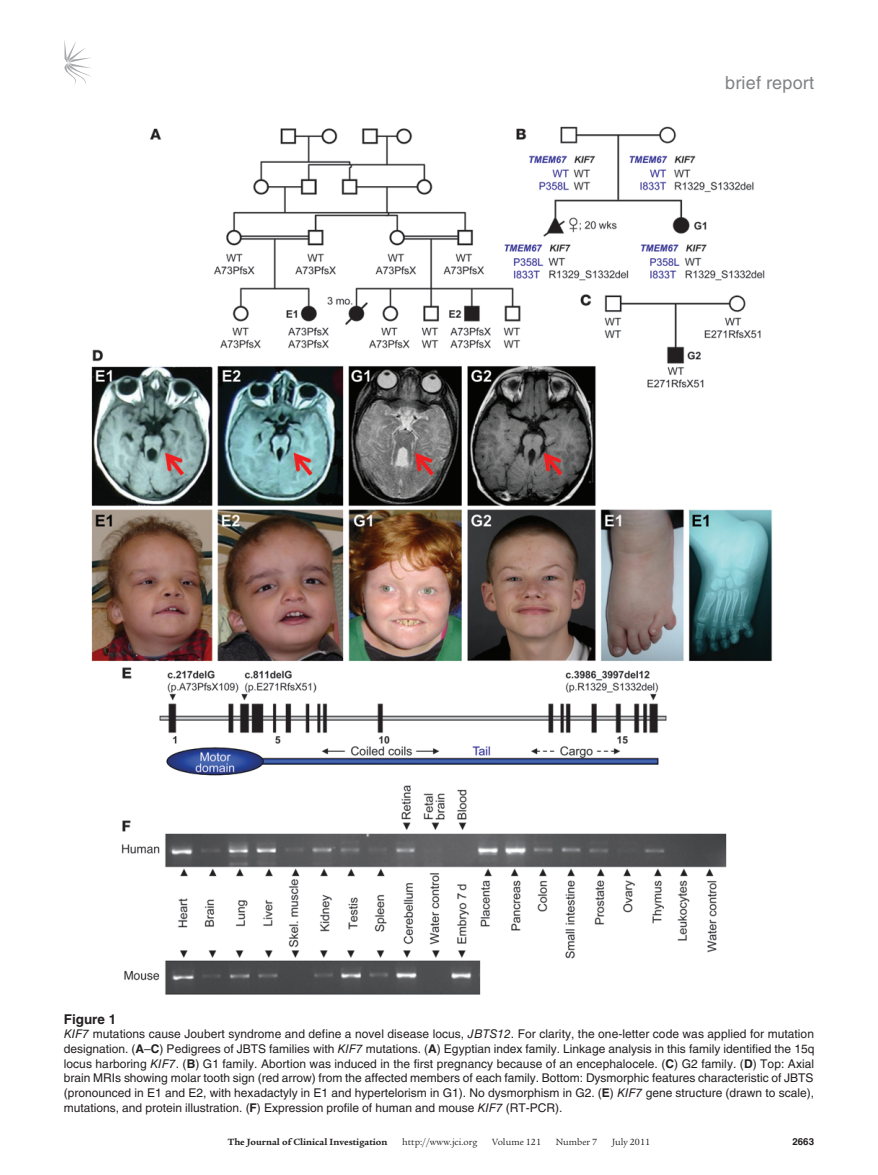
<style>
.page{position:relative;width:878px;height:1175px;background:#fff}
.page>*{position:absolute;margin:0;border:0;box-sizing:border-box;transform-origin:0 0}
.t1{font:18px "Helvetica LT Std";letter-spacing:.01em;color:#808285}
.t2{font:700 13.5px "Helvetica LT Std";color:#231f20}
.t3{font:12px/14.7px "Helvetica LT Std";color:#231f20;text-align:justify}
.t4{font:9.75px "Legacy Serif Std";color:#231f20}
.t5{font:700 9.75px "Legacy Serif Std";color:#231f20}
.t6{font:700 9.75px "Helvetica LT Std";color:#231f20}
.s1{font-style:italic}
.s2{font-weight:700}
</style>
<div class="page">
<svg style="left:64px;top:40px;width:27px;height:45px"></svg>
<img style="left:91px;top:126px;width:682px;height:869px">
<h1 class="t1" style="left:725px;top:73px;width:90px">brief report</h1>
<p class="t2" style="left:64px;top:1010px;width:54px">Figure 1</p>
<p class="t3" style="left:64px;top:1026px;width:752px"><span class="s1">KIF7</span> mutations cause Joubert syndrome and define a novel disease locus, <span class="s1">JBTS12</span>. For clarity, the one-letter code was applied for mutation designation. (<span class="s2">A</span>–<span class="s2">C</span>) Pedigrees of JBTS families with <span class="s1">KIF7</span> mutations. (<span class="s2">A</span>) Egyptian index family. Linkage analysis in this family identified the 15q locus harboring <span class="s1">KIF7</span>. (<span class="s2">B</span>) G1 family. Abortion was induced in the first pregnancy because of an encephalocele. (<span class="s2">C</span>) G2 family. (<span class="s2">D</span>) Top: Axial brain MRIs showing molar tooth sign (red arrow) from the affected members of each family. Bottom: Dysmorphic features characteristic of JBTS (pronounced in E1 and E2, with hexadactyly in E1 and hypertelorism in G1). No dysmorphism in G2. (<span class="s2">E</span>) <span class="s1">KIF7</span> gene structure (drawn to scale), mutations, and protein illustration. (<span class="s2">F</span>) Expression profile of human and mouse <span class="s1">KIF7</span> (RT-PCR).</p>
<p class="t5" style="left:228px;top:1135px;width:161px">The Journal of Clinical Investigation</p>
<p class="t4" style="left:402px;top:1136px;width:77px">http://www.jci.org</p>
<p class="t4" style="left:492px;top:1136px;width:50px">Volume 121</p>
<p class="t4" style="left:555px;top:1136px;width:43px">Number 7</p>
<p class="t4" style="left:612px;top:1136px;width:40px">July 2011</p>
<p class="t6" style="left:792px;top:1135px;width:23px">2663</p>
</div>
